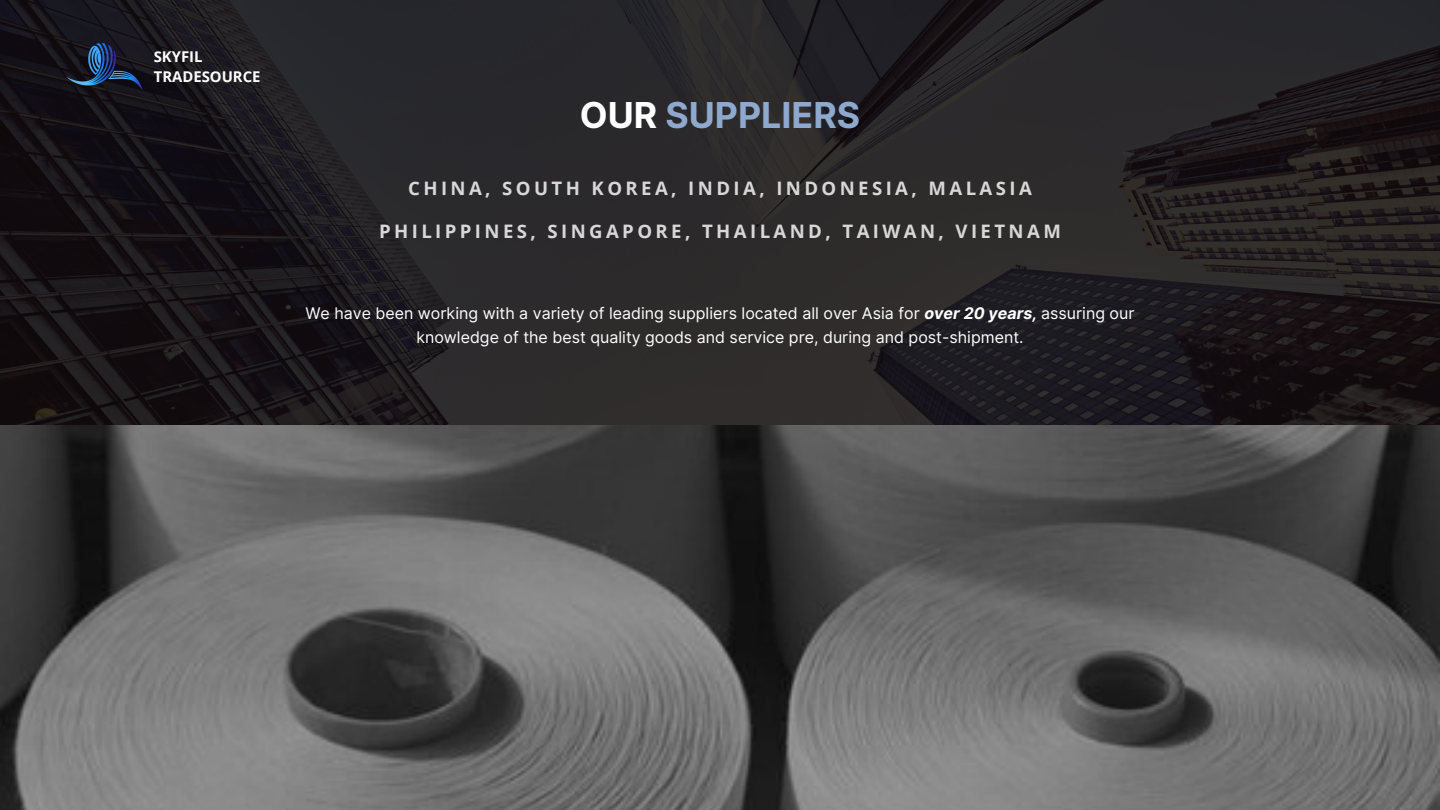
<style>
.page{position:relative;width:1440px;height:810px;background:#fff}
.page>*{position:absolute;margin:0;border:0;box-sizing:border-box;transform-origin:0 0}
.t1{font:700 35.7px "Inter";color:#8ea9cd}
.t2{font:700 18.6px "Open Sans";letter-spacing:.185em;color:#d8d7d7}
.t3{font:16px/24px "Inter";color:#fff;text-align:center}
.t4{font:700 14.8px/20.2px "Open Sans";color:#fff}
.s1{color:#fff}
.s2{font-weight:700;font-style:italic}
</style>
<div class="page">
<img style="left:0;top:0;width:1440px;height:425px">
<img style="left:0;top:425px;width:1440px;height:385px">
<img style="left:66px;top:29px;width:77px;height:76px">
<p class="t4" style="left:154px;top:46px;width:108px">SKYFIL<br>TRADESOURCE</p>
<p class="t1" style="left:580px;top:93px;width:282px"><span class="s1">OUR</span> SUPPLIERS</p>
<p class="t2" style="left:408px;top:175px;width:625px">CHINA, SOUTH KOREA, INDIA, INDONESIA, MALASIA</p>
<p class="t2" style="left:379px;top:218px;width:683px">PHILIPPINES, SINGAPORE, THAILAND, TAIWAN, VIETNAM</p>
<p class="t3" style="left:305px;top:301px;width:831px">We have been working with a variety of leading suppliers located all over Asia for <span class="s2">over 20 years,</span> assuring our knowledge of the best quality goods and service pre, during and post-shipment.</p>
</div>
